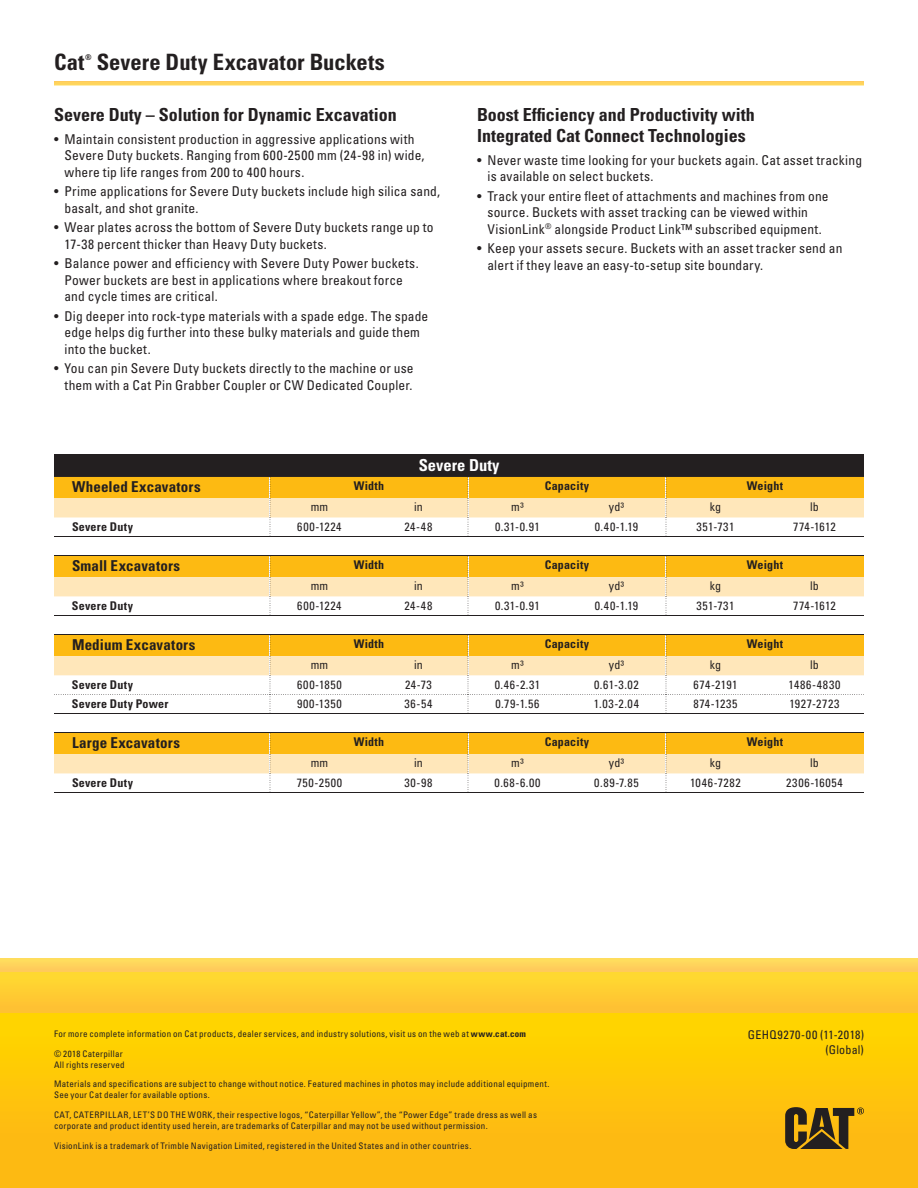
<style>
.page{position:relative;width:918px;height:1188px;background:#fff}
.page>*{position:absolute;margin:0;border:0;box-sizing:border-box;transform-origin:0 0}
.t1{font:700 condensed 22.5px "Univers LT Std";color:#231f20}
.t2{font:700 condensed 18px/21px "Univers LT Std";color:#231f20}
.t3{font:700 condensed 16.5px "Univers LT Std";color:#fff}
.t4{font:700 condensed 15px "Univers LT Std";letter-spacing:.01em;color:#231f20}
.t5{font:condensed 13.5px/16.5px "Univers LT Std";letter-spacing:.015em;color:#231f20}
.t6{font:condensed 12px "Univers LT Std";letter-spacing:.05em;color:#231f20}
.t7{font:700 condensed 12px "Univers LT Std";letter-spacing:.015em;color:#231f20}
.t8{font:condensed 12px/14.4px "Univers LT Std";letter-spacing:.025em;color:#231f20;text-align:right}
.t9{font:condensed 12px "Univers LT Std";letter-spacing:.07em;color:#231f20}
.t10{font:condensed 9px/10.8px "Univers LT Std";letter-spacing:.03em;color:#231f20}
.t11{font:700 condensed 7.8px "Univers LT Std";color:#231f20}
.s1{font-weight:700}
</style>
<div class="page">
<svg style="left:54px;top:81px;width:810px;height:5px;background:#ffd76c"></svg>
<div style="left:0;top:1012px;width:918px;height:176px;background:linear-gradient(to bottom,#ffd500,#fdb417)"></div>
<div style="left:0;top:972px;width:918px;height:40px;background:linear-gradient(to right,#ffcd32,#ffcd32)"></div>
<div style="left:0;top:958px;width:918px;height:14px;background:#ffd35c"></div>
<svg style="left:785px;top:1107px;width:79px;height:42px;background:#7e6019"></svg>
<div style="left:54px;top:454px;width:810px;height:23px;background:#231f20"></div>
<div style="left:54px;top:477px;width:810px;height:21px;background:#fdba12"></div>
<svg style="left:54px;top:498px;width:810px;height:275px"></svg>
<svg style="left:269px;top:477px;width:2px;height:59px"></svg>
<svg style="left:467px;top:477px;width:2px;height:59px"></svg>
<svg style="left:665px;top:477px;width:2px;height:59px"></svg>
<hr style="left:54px;top:536px;width:810px;height:1px;background:#231f20">
<hr style="left:54px;top:615px;width:810px;height:1px;background:#231f20">
<hr style="left:54px;top:792px;width:810px;height:1px;background:#231f20">
<hr style="left:54px;top:555px;width:810px;height:1px;background:#231f20">
<hr style="left:54px;top:634px;width:810px;height:1px;background:#231f20">
<hr style="left:54px;top:733px;width:810px;height:1px;background:#231f20">
<svg style="left:269px;top:556px;width:2px;height:59px"></svg>
<svg style="left:467px;top:556px;width:2px;height:59px"></svg>
<svg style="left:665px;top:556px;width:2px;height:59px"></svg>
<svg style="left:269px;top:733px;width:2px;height:59px"></svg>
<svg style="left:467px;top:733px;width:2px;height:59px"></svg>
<svg style="left:665px;top:733px;width:2px;height:59px"></svg>
<svg style="left:54px;top:635px;width:810px;height:78px"></svg>
<hr style="left:54px;top:713px;width:810px;height:1px;background:#231f20">
<h1 class="t1" style="left:54px;top:52px;width:32px">Cat</h1>
<p class="t11" style="left:85px;top:53px;width:8px">®</p>
<h1 class="t1" style="left:97px;top:52px;width:290px">Severe Duty Excavator Buckets</h1>
<h2 class="t2" style="left:54px;top:105px;width:344px">Severe Duty – Solution for Dynamic Excavation</h2>
<p class="t5" style="left:65px;top:131px;width:362px;text-indent:-11px">• Maintain consistent production in aggressive applications with<br>Severe Duty buckets. Ranging from 600-2500 mm (24-98 in) wide, where tip life ranges from 200 to 400 hours.</p>
<p class="t5" style="left:65px;top:184px;width:377px;text-indent:-11px">• Prime applications for Severe Duty buckets include high silica sand, basalt, and shot granite.</p>
<p class="t5" style="left:65px;top:220px;width:371px;text-indent:-11px">• Wear plates across the bottom of Severe Duty buckets range up to<br>17-38 percent thicker than Heavy Duty buckets.</p>
<p class="t5" style="left:65px;top:256px;width:356px;text-indent:-11px">• Balance power and efficiency with Severe Duty Power buckets.<br>Power buckets are best in applications where breakout force and cycle times are critical.</p>
<p class="t5" style="left:65px;top:308px;width:365px;text-indent:-11px">• Dig deeper into rock-type materials with a spade edge. The spade edge helps dig further into these bulky materials and guide them into the bucket.</p>
<p class="t5" style="left:54px;top:361px;width:361px;text-align:right">• You can pin Severe Duty buckets directly to the machine or use them with a Cat Pin Grabber Coupler or CW Dedicated Coupler.</p>
<h2 class="t2" style="left:477px;top:105px;width:279px">Boost Efficiency and Productivity with<br>Integrated Cat Connect Technologies</h2>
<p class="t5" style="left:488px;top:152px;width:376px;text-indent:-11px">• Never waste time looking for your buckets again. Cat asset tracking is available on select buckets.</p>
<p class="t5" style="left:488px;top:188px;width:343px;text-indent:-11px">• Track your entire fleet of attachments and machines from one source. Buckets with asset tracking can be viewed within<br>VisionLink<sup>®</sup> alongside Product Link™ subscribed equipment.</p>
<p class="t5" style="left:488px;top:241px;width:356px;text-indent:-11px">• Keep your assets secure. Buckets with an asset tracker send an alert if they leave an easy-to-setup site boundary.</p>
<p class="t3" style="left:419px;top:457px;width:82px">Severe Duty</p>
<p class="t4" style="left:72px;top:480px;width:130px">Wheeled Excavators</p>
<p class="t7" style="left:354px;top:480px;width:32px">Width</p>
<p class="t7" style="left:545px;top:480px;width:46px">Capacity</p>
<p class="t7" style="left:747px;top:480px;width:38px">Weight</p>
<p class="t6" style="left:311px;top:502px;width:19px">mm</p>
<p class="t6" style="left:414px;top:502px;width:10px">in</p>
<p class="t6" style="left:511px;top:502px;width:14px">m3</p>
<p class="t6" style="left:609px;top:502px;width:17px">yd3</p>
<p class="t6" style="left:710px;top:502px;width:13px">kg</p>
<p class="t6" style="left:810px;top:502px;width:10px">lb</p>
<p class="t7" style="left:72px;top:521px;width:63px">Severe Duty</p>
<p class="t6" style="left:297px;top:521px;width:46px">600-1224</p>
<p class="t6" style="left:404px;top:521px;width:29px">24-48</p>
<p class="t6" style="left:495px;top:521px;width:46px">0.31-0.91</p>
<p class="t6" style="left:595px;top:521px;width:45px">0.40-1.19</p>
<p class="t6" style="left:697px;top:521px;width:39px">351-731</p>
<p class="t6" style="left:793px;top:521px;width:44px">774-1612</p>
<p class="t4" style="left:72px;top:559px;width:110px">Small Excavators</p>
<p class="t7" style="left:354px;top:559px;width:32px">Width</p>
<p class="t7" style="left:545px;top:559px;width:46px">Capacity</p>
<p class="t7" style="left:747px;top:559px;width:38px">Weight</p>
<p class="t6" style="left:311px;top:580px;width:19px">mm</p>
<p class="t6" style="left:414px;top:580px;width:10px">in</p>
<p class="t6" style="left:511px;top:580px;width:14px">m3</p>
<p class="t6" style="left:609px;top:580px;width:17px">yd3</p>
<p class="t6" style="left:710px;top:580px;width:13px">kg</p>
<p class="t6" style="left:810px;top:580px;width:10px">lb</p>
<p class="t7" style="left:72px;top:600px;width:63px">Severe Duty</p>
<p class="t6" style="left:297px;top:600px;width:46px">600-1224</p>
<p class="t6" style="left:404px;top:600px;width:29px">24-48</p>
<p class="t6" style="left:495px;top:600px;width:46px">0.31-0.91</p>
<p class="t6" style="left:595px;top:600px;width:45px">0.40-1.19</p>
<p class="t6" style="left:697px;top:600px;width:39px">351-731</p>
<p class="t6" style="left:793px;top:600px;width:44px">774-1612</p>
<p class="t4" style="left:72px;top:638px;width:125px">Medium Excavators</p>
<p class="t7" style="left:354px;top:638px;width:32px">Width</p>
<p class="t7" style="left:545px;top:638px;width:46px">Capacity</p>
<p class="t7" style="left:747px;top:638px;width:38px">Weight</p>
<p class="t6" style="left:311px;top:659px;width:19px">mm</p>
<p class="t6" style="left:414px;top:659px;width:10px">in</p>
<p class="t6" style="left:511px;top:659px;width:14px">m3</p>
<p class="t6" style="left:609px;top:659px;width:17px">yd3</p>
<p class="t6" style="left:710px;top:659px;width:13px">kg</p>
<p class="t6" style="left:810px;top:659px;width:10px">lb</p>
<p class="t7" style="left:72px;top:679px;width:63px">Severe Duty</p>
<p class="t6" style="left:297px;top:679px;width:46px">600-1850</p>
<p class="t6" style="left:405px;top:679px;width:26px">24-73</p>
<p class="t6" style="left:495px;top:679px;width:47px">0.46-2.31</p>
<p class="t6" style="left:594px;top:679px;width:46px">0.61-3.02</p>
<p class="t6" style="left:694px;top:679px;width:45px">674-2191</p>
<p class="t9" style="left:789px;top:679px;width:53px">1486-4830</p>
<p class="t7" style="left:72px;top:698px;width:98px">Severe Duty Power</p>
<p class="t6" style="left:297px;top:698px;width:46px">900-1350</p>
<p class="t6" style="left:405px;top:698px;width:29px">36-54</p>
<p class="t6" style="left:495px;top:698px;width:46px">0.79-1.56</p>
<p class="t6" style="left:594px;top:698px;width:47px">1.03-2.04</p>
<p class="t6" style="left:693px;top:698px;width:46px">874-1235</p>
<p class="t6" style="left:789px;top:698px;width:52px">1927-2723</p>
<p class="t4" style="left:72px;top:736px;width:110px">Large Excavators</p>
<p class="t7" style="left:354px;top:736px;width:32px">Width</p>
<p class="t7" style="left:545px;top:736px;width:46px">Capacity</p>
<p class="t7" style="left:747px;top:736px;width:38px">Weight</p>
<p class="t6" style="left:311px;top:757px;width:19px">mm</p>
<p class="t6" style="left:414px;top:757px;width:10px">in</p>
<p class="t6" style="left:511px;top:757px;width:14px">m3</p>
<p class="t6" style="left:609px;top:757px;width:17px">yd3</p>
<p class="t6" style="left:710px;top:757px;width:13px">kg</p>
<p class="t6" style="left:810px;top:757px;width:10px">lb</p>
<p class="t7" style="left:72px;top:777px;width:63px">Severe Duty</p>
<p class="t6" style="left:297px;top:777px;width:47px">750-2500</p>
<p class="t6" style="left:405px;top:777px;width:29px">30-98</p>
<p class="t6" style="left:495px;top:777px;width:47px">0.68-6.00</p>
<p class="t6" style="left:594px;top:777px;width:46px">0.89-7.85</p>
<p class="t6" style="left:690px;top:777px;width:52px">1046-7282</p>
<p class="t6" style="left:786px;top:777px;width:58px">2306-16054</p>
<p class="t10" style="left:54px;top:1029px;width:474px">For more complete information on Cat products, dealer services, and industry solutions, visit us on the web at <span class="s1">www.cat.com</span></p>
<p class="t10" style="left:54px;top:1049px;width:72px">© 2018 Caterpillar<br>All rights reserved</p>
<p class="t10" style="left:54px;top:1079px;width:497px">Materials and specifications are subject to change without notice. Featured machines in photos may include additional equipment.<br>See your Cat dealer for available options.</p>
<p class="t10" style="left:54px;top:1110px;width:485px">CAT, CATERPILLAR, LET’S DO THE WORK, their respective logos, “Caterpillar Yellow”, the “Power Edge” trade dress as well as corporate and product identity used herein, are trademarks of Caterpillar and may not be used without permission.</p>
<p class="t10" style="left:54px;top:1141px;width:419px">VisionLink is a trademark of Trimble Navigation Limited, registered in the United States and in other countries.</p>
<p class="t8" style="left:748px;top:1028px;width:118px">GEHQ9270-00 (11-2018) (Global)</p>
</div>
